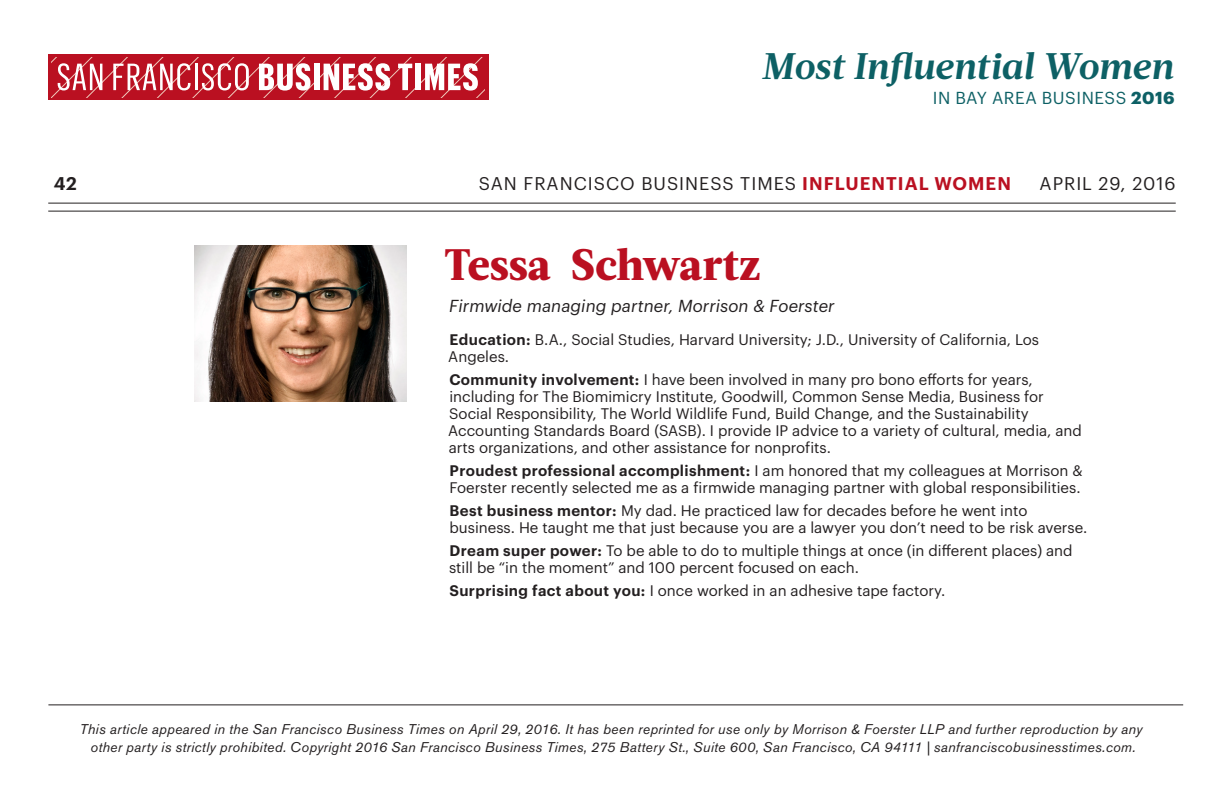
<style>
.page{position:relative;width:1224px;height:792px;background:#fff}
.page>*{position:absolute;margin:0;border:0;box-sizing:border-box;transform-origin:0 0}
.InflWomen1-Name{font:800 44px "Acta";letter-spacing:.005em;color:#ba1021}
.t1{font:italic 700 37px "Acta";letter-spacing:-.005em;color:#0d6065}
.t2{font:18px "Graphik";letter-spacing:.055em;color:#231f20}
.t3{font:600 18px "Graphik";color:#231f20}
.InflWomen2-TitleCo{font:italic 17px "Graphik";letter-spacing:.005em;color:#231f20}
.t4{font:17px "Graphik";letter-spacing:.03em;color:#0d6065}
.InflWomen3-Info{font:15px/17px "Graphik";color:#231f20}
.List_Text{font:italic 14px/18px "Akzidenz Grotesk BE";letter-spacing:.02em;color:#231f20;text-align:center}
.s1{font-weight:700}
.s2{font-weight:600;color:#ba1021}
.s3{font-weight:600}
</style>
<div class="page">
<hr style="left:48px;top:705px;width:1135px;height:1px;background:#231f20">
<div style="left:48px;top:54px;width:440px;height:46px;background:#ba1021"></div>
<svg style="left:51px;top:57px;width:434px;height:41px"></svg>
<hr style="left:48px;top:203px;width:1128px;height:1px;background:#231f20">
<hr style="left:48px;top:211px;width:1128px;height:1px;background:#231f20">
<img style="left:194px;top:246px;width:212px;height:156px">
<p class="t1" style="left:762px;top:44px;width:413px">Most Influential Women</p>
<p class="t4" style="left:933px;top:85px;width:243px">IN BAY AREA BUSINESS <span class="s1">2016</span></p>
<p class="t3" style="left:54px;top:170px;width:25px">42</p>
<p class="t2" style="left:479px;top:170px;width:533px">SAN FRANCISCO BUSINESS TIMES <span class="s2">INFLUENTIAL WOMEN</span></p>
<p class="t2" style="left:1040px;top:170px;width:138px">APRIL 29, 2016</p>
<p class="InflWomen1-Name" style="left:445px;top:238px;width:318px">Tessa Schwartz</p>
<p class="InflWomen2-TitleCo" style="left:449px;top:293px;width:387px">Firmwide managing partner, Morrison &amp; Foerster</p>
<p class="InflWomen3-Info" style="left:448px;top:330px;width:592px"><span class="s3">Education:</span> B.A., Social Studies, Harvard University; J.D., University of California, Los<br>Angeles.</p>
<p class="InflWomen3-Info" style="left:448px;top:370px;width:635px"><span class="s3">Community involvement:</span> I have been involved in many pro bono efforts for years, including for The Biomimicry Institute, Goodwill, Common Sense Media, Business for Social Responsibility, The World Wildlife Fund, Build Change, and the Sustainability Accounting Standards Board (SASB). I provide IP advice to a variety of cultural, media, and arts organizations, and other assistance for nonprofits.</p>
<p class="InflWomen3-Info" style="left:449px;top:461px;width:635px"><span class="s3">Proudest professional accomplishment:</span> I am honored that my colleagues at Morrison &amp;<br>Foerster recently selected me as a firmwide managing partner with global responsibilities.</p>
<p class="InflWomen3-Info" style="left:450px;top:501px;width:639px"><span class="s3">Best business mentor:</span> My dad. He practiced law for decades before he went into business. He taught me that just because you are a lawyer you don’t need to be risk averse.</p>
<p class="InflWomen3-Info" style="left:449px;top:541px;width:625px"><span class="s3">Dream super power:</span> To be able to do to multiple things at once (in different places) and still be “in the moment” and 100 percent focused on each.</p>
<p class="InflWomen3-Info" style="left:450px;top:581px;width:497px"><span class="s3">Surprising fact about you:</span> I once worked in an adhesive tape factory.</p>
<p class="List_Text" style="left:80px;top:720px;width:1064px">This article appeared in the San Francisco Business Times on April 29, 2016. It has been reprinted for use only by Morrison &amp; Foerster LLP and further reproduction by any other party is strictly prohibited. Copyright 2016 San Francisco Business Times, 275 Battery St., Suite 600, San Francisco, CA 94111 | sanfranciscobusinesstimes.com.</p>
</div>
